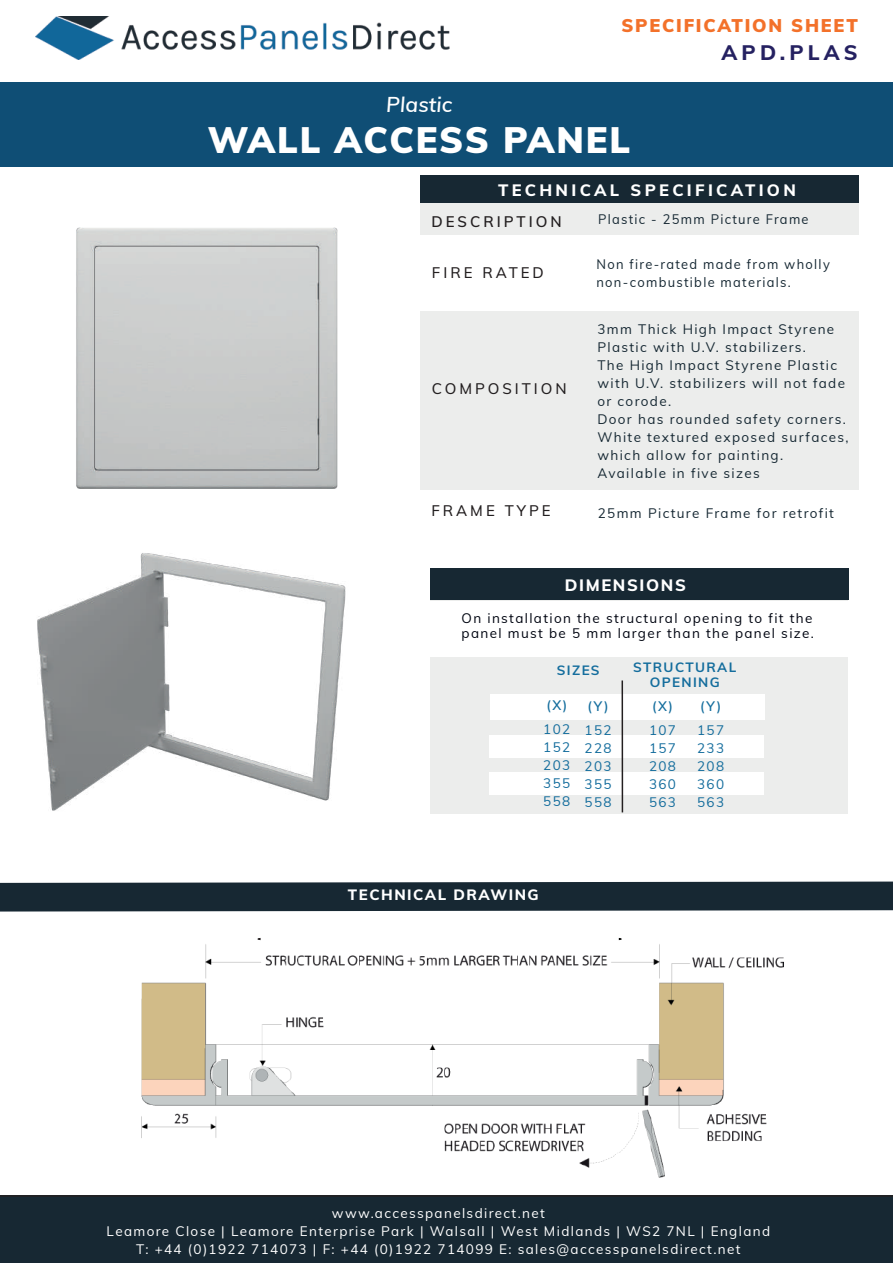
<style>
.page{position:relative;width:893px;height:1263px;background:#fff}
.page>*{position:absolute;margin:0;border:0;box-sizing:border-box;transform-origin:0 0}
.t1{font:900 36px "Mulish";letter-spacing:.05em;color:#fff}
.t2{font:800 21px "Mulish";letter-spacing:.2em;color:#252161}
.t3{font:italic 600 21px "Mulish";letter-spacing:.005em;color:#fff}
.t4{font:900 18px "Mulish";letter-spacing:.1em;color:#f3712a}
.t5{font:800 16.5px "Mulish";letter-spacing:.2em;color:#fff}
.t6{font:800 16.5px "Mulish";letter-spacing:.1em;color:#fff}
.t7{font:500 15px "Mulish";letter-spacing:.2em;color:#231f20}
.t8{font:800 15px "Mulish";letter-spacing:.1em;color:#fff}
.t9{font:600 15px "Mulish";letter-spacing:.2em;color:#231f20}
.t10{font:15px "Myriad Pro";color:#231f20}
.t11{font:13.5px/18px "Mulish";letter-spacing:.1em;color:#172934}
.t12{font:13.5px/18px "Mulish";letter-spacing:.1em;color:#fff;text-align:center}
.t13{font:13.5px/15px "Mulish";letter-spacing:.1em;color:#000511}
.t14{font:13.5px/18px "Mulish";letter-spacing:.1em;color:#172934;scale:.95 1}
.t15{font:13.5px/18px "Mulish";letter-spacing:.1em;color:#146d9d;text-align:justify}
.t16{font:700 13.5px/15px "Mulish";letter-spacing:.1em;color:#146d9d;text-align:center}
.t17{font:600 13.5px "Mulish";color:#146d9d}
</style>
<div class="page">
<div style="left:420px;top:176px;width:438px;height:27px;background:#172833"></div>
<div style="left:420px;top:203px;width:438px;height:31px;background:#ecedec"></div>
<div style="left:420px;top:311px;width:438px;height:178px;background:#ecedec"></div>
<div style="left:430px;top:568px;width:418px;height:245px;background:#ecedec"></div>
<div style="left:430px;top:568px;width:419px;height:32px;background:#172833"></div>
<div style="left:489px;top:735px;width:275px;height:23px;background:#fff"></div>
<div style="left:430px;top:601px;width:420px;height:55px;background:#fff"></div>
<div style="left:490px;top:694px;width:274px;height:26px;background:#fff"></div>
<div style="left:489px;top:772px;width:275px;height:22px;background:#fff"></div>
<hr style="left:621px;top:680px;width:2px;height:132px;background:#231f20">
<div style="left:0;top:1195px;width:893px;height:68px;background:#172833"></div>
<div style="left:0;top:881px;width:893px;height:30px;background:#172833"></div>
<div style="left:0;top:75px;width:893px;height:91px;background:#0f4e75"></div>
<div style="left:0;top:0;width:893px;height:82px;background:#fff"></div>
<img style="left:35px;top:16px;width:415px;height:43px">
<img style="left:117px;top:881px;width:679px;height:332px">
<img style="left:76px;top:227px;width:262px;height:262px">
<img style="left:37px;top:553px;width:309px;height:258px">
<h2 class="t3" style="left:386px;top:90px;width:68px">Plastic</h2>
<h3 class="t4" style="left:621px;top:13px;width:238px">SPECIFICATION SHEET</h3>
<h2 class="t2" style="left:721px;top:37px;width:138px">APD.PLAS</h2>
<h1 class="t1" style="left:208px;top:114px;width:424px">WALL ACCESS PANEL</h1>
<p class="t5" style="left:498px;top:178px;width:299px">TECHNICAL SPECIFICATION</p>
<p class="t9" style="left:432px;top:210px;width:132px">DESCRIPTION</p>
<p class="t14" style="left:598px;top:210px;width:223px">Plastic - 25mm Picture Frame</p>
<p class="t7" style="left:432px;top:262px;width:113px">FIRE RATED</p>
<p class="t14" style="left:596px;top:254px;width:247px">Non fire-rated made from wholly non-combustible materials.</p>
<p class="t7" style="left:432px;top:378px;width:136px">COMPOSITION</p>
<p class="t11" style="left:597px;top:320px;width:253px">3mm Thick High Impact Styrene<br>Plastic with U.V. stabilizers.<br>The High Impact Styrene Plastic with U.V. stabilizers will not fade or corode.<br>Door has rounded safety corners.<br>White textured exposed surfaces, which allow for painting.<br>Available in five sizes</p>
<p class="t7" style="left:431px;top:500px;width:121px">FRAME TYPE</p>
<p class="t11" style="left:598px;top:504px;width:238px">25mm Picture Frame for retrofit</p>
<p class="t6" style="left:565px;top:573px;width:123px">DIMENSIONS</p>
<p class="t13" style="left:462px;top:610px;width:354px">On installation the structural opening to fit the panel must be 5 mm larger than the panel size.</p>
<p class="t10" style="left:671px;top:629px;width:90px">LOREM IPSUM</p>
<p class="t16" style="left:557px;top:662px;width:44px">SIZES</p>
<p class="t17" style="left:546px;top:696px;width:22px">(X)</p>
<p class="t15" style="left:543px;top:720px;width:28px">102<br>152<br>203<br>355<br>558</p>
<p class="t17" style="left:588px;top:696px;width:22px">(Y)</p>
<p class="t15" style="left:585px;top:720px;width:28px">152<br>228<br>203<br>355<br>558</p>
<p class="t16" style="left:633px;top:659px;width:104px">STRUCTURAL<br>OPENING</p>
<p class="t17" style="left:652px;top:696px;width:22px">(X)</p>
<p class="t15" style="left:649px;top:720px;width:28px">107<br>157<br>208<br>360<br>563</p>
<p class="t17" style="left:700px;top:696px;width:22px">(Y)</p>
<p class="t15" style="left:697px;top:720px;width:28px">157<br>233<br>208<br>360<br>563</p>
<p class="t8" style="left:348px;top:884px;width:192px">TECHNICAL DRAWING</p>
<p class="t12" style="left:107px;top:1203px;width:665px">www.accesspanelsdirect.net<br>Leamore Close | Leamore Enterprise Park | Walsall | West Midlands | WS2 7NL | England<br>T: +44 (0)1922 714073 | F: +44 (0)1922 714099 E: sales@accesspanelsdirect.net</p>
</div>
